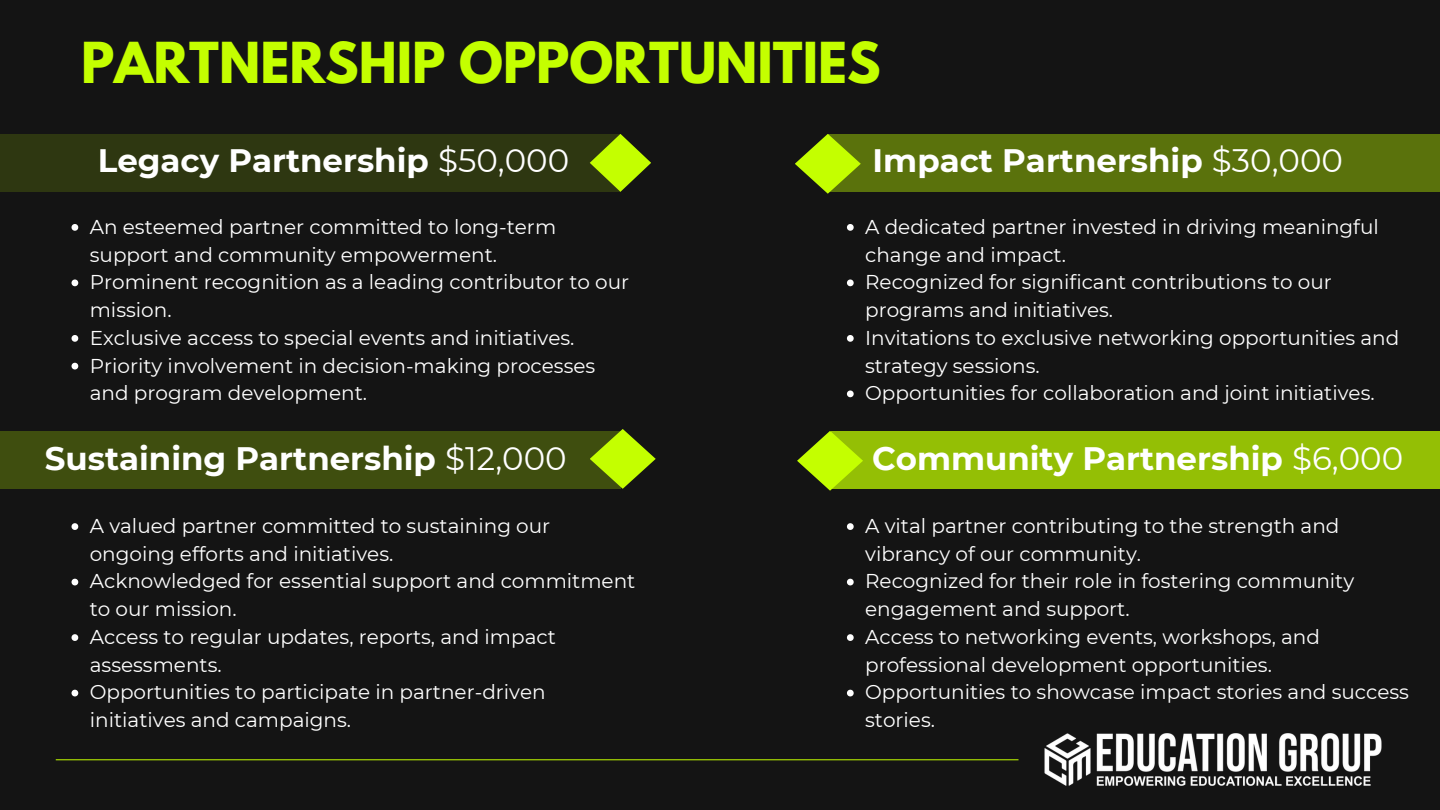
<style>
.page{position:relative;width:1440px;height:810px;background:#141414}
.page>*{position:absolute;margin:0;border:0;box-sizing:border-box;transform-origin:0 0}
.t1{font:700 50px "League Spartan";color:#c4ff00}
.t2{font:700 32.5px "Montserrat";color:#fff}
.t3{font:20px/27.8px "Montserrat";color:#fff}
.s1{font-weight:400}
</style>
<div class="page">
<hr style="left:56px;top:759px;width:963px;height:1px;background:#c4ff00">
<img style="left:1044px;top:733px;width:338px;height:53px">
<svg style="left:72px;top:224px;width:6px;height:7px"></svg>
<svg style="left:72px;top:280px;width:6px;height:6px"></svg>
<svg style="left:72px;top:335px;width:6px;height:7px"></svg>
<svg style="left:72px;top:363px;width:6px;height:7px"></svg>
<svg style="left:72px;top:523px;width:6px;height:7px"></svg>
<svg style="left:72px;top:579px;width:6px;height:6px"></svg>
<svg style="left:72px;top:634px;width:6px;height:7px"></svg>
<svg style="left:72px;top:690px;width:6px;height:6px"></svg>
<svg style="left:847px;top:224px;width:7px;height:7px"></svg>
<svg style="left:847px;top:280px;width:7px;height:6px"></svg>
<svg style="left:847px;top:335px;width:7px;height:7px"></svg>
<svg style="left:847px;top:391px;width:7px;height:6px"></svg>
<svg style="left:847px;top:523px;width:7px;height:7px"></svg>
<svg style="left:847px;top:579px;width:7px;height:6px"></svg>
<svg style="left:847px;top:634px;width:7px;height:7px"></svg>
<svg style="left:847px;top:690px;width:7px;height:6px"></svg>
<svg style="left:620px;top:134px;width:31px;height:58px"></svg>
<div style="left:0;top:134px;width:620px;height:58px;background:#2e3711"></div>
<svg style="left:795px;top:134px;width:35px;height:60px"></svg>
<div style="left:828px;top:134px;width:612px;height:58px;background:#5a720c"></div>
<div style="left:0;top:431px;width:620px;height:58px;background:#3f4e0f"></div>
<div style="left:831px;top:431px;width:609px;height:58px;background:#94bf05"></div>
<svg style="left:797px;top:431px;width:66px;height:60px"></svg>
<svg style="left:590px;top:429px;width:66px;height:60px"></svg>
<h1 class="t1" style="left:81px;top:38px;width:801px">PARTNERSHIP OPPORTUNITIES</h1>
<p class="t2" style="left:98px;top:141px;width:473px">Legacy Partnership <span class="s1">$50,000</span></p>
<p class="t2" style="left:873px;top:141px;width:472px">Impact Partnership <span class="s1">$30,000</span></p>
<h2 class="t3" style="left:90px;top:213px;width:468px">An esteemed partner committed to long-term support and community empowerment.</h2>
<p class="t3" style="left:90px;top:268px;width:541px">Prominent recognition as a leading contributor to our mission.</p>
<p class="t3" style="left:90px;top:324px;width:486px">Exclusive access to special events and initiatives.</p>
<p class="t3" style="left:90px;top:351px;width:507px">Priority involvement in decision-making processes and program development.</p>
<p class="t3" style="left:865px;top:213px;width:515px">A dedicated partner invested in driving meaningful change and impact.</p>
<h2 class="t3" style="left:865px;top:268px;width:468px">Recognized for significant contributions to our programs and initiatives.</h2>
<h2 class="t3" style="left:865px;top:324px;width:536px">Invitations to exclusive networking opportunities and strategy sessions.</h2>
<p class="t3" style="left:865px;top:379px;width:511px">Opportunities for collaboration and joint initiatives.</p>
<p class="t2" style="left:45px;top:438px;width:523px">Sustaining Partnership <span class="s1">$12,000</span></p>
<p class="t2" style="left:872px;top:438px;width:533px">Community Partnership <span class="s1">$6,000</span></p>
<p class="t3" style="left:90px;top:512px;width:462px">A valued partner committed to sustaining our ongoing efforts and initiatives.</p>
<p class="t3" style="left:90px;top:567px;width:547px">Acknowledged for essential support and commitment to our mission.</p>
<p class="t3" style="left:90px;top:623px;width:468px">Access to regular updates, reports, and impact assessments.</p>
<p class="t3" style="left:90px;top:678px;width:457px">Opportunities to participate in partner-driven initiatives and campaigns.</p>
<p class="t3" style="left:865px;top:512px;width:476px">A vital partner contributing to the strength and vibrancy of our community.</p>
<p class="t3" style="left:865px;top:567px;width:491px">Recognized for their role in fostering community engagement and support.</p>
<p class="t3" style="left:865px;top:623px;width:456px">Access to networking events, workshops, and professional development opportunities.</p>
<p class="t3" style="left:865px;top:678px;width:545px">Opportunities to showcase impact stories and success stories.</p>
</div>
